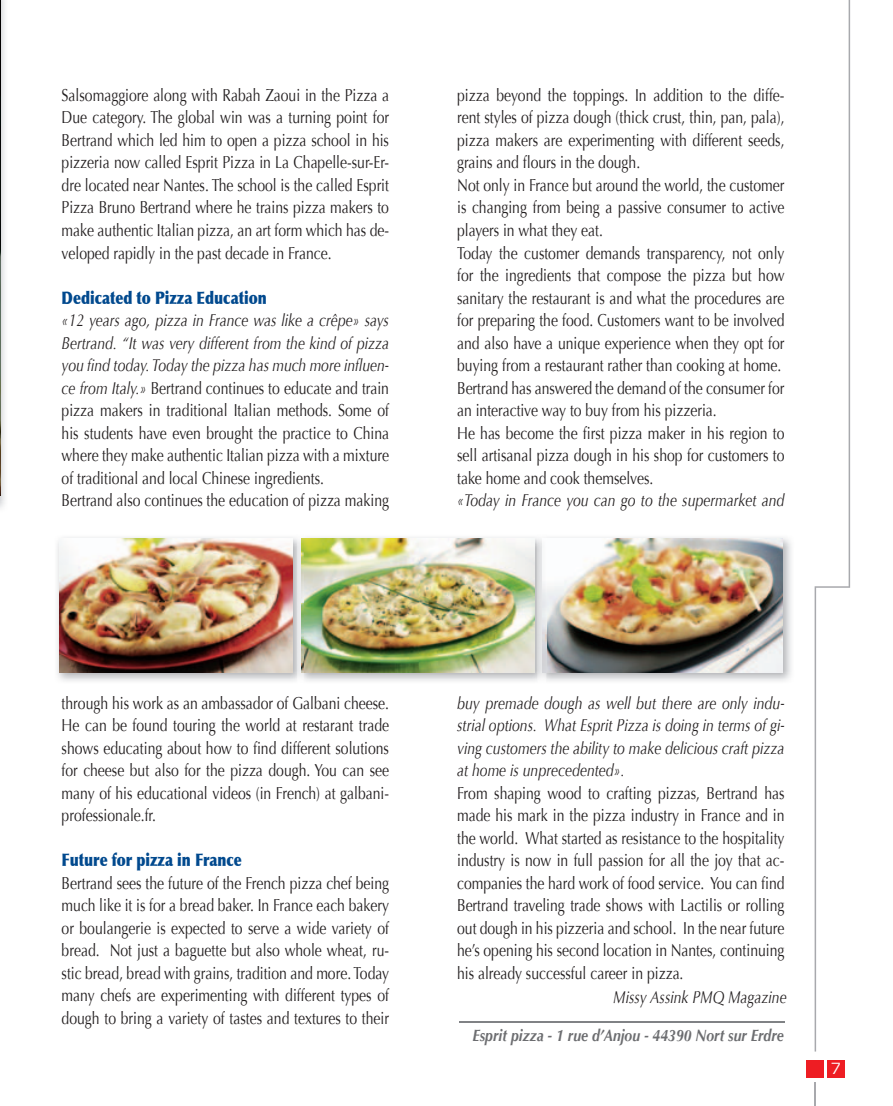
<style>
.page{position:relative;width:893px;height:1106px;background:#fff}
.page>*{position:absolute;margin:0;border:0;box-sizing:border-box;transform-origin:0 0}
.t1{font:17.25px/22.5px "Optima";color:#231f20;text-align:justify;scale:.81 1}
.t2{font:italic 17.25px/22.5px "Optima";color:#231f20;text-align:justify;scale:.81 1}
.t3{font:900 17.25px "Optima";color:#01498e;scale:.81 1}
.t4{font:italic 700 16.5px "Optima";color:#6c6d70;scale:.85 1}
.t5{font:15px "Eurostile";color:#fff}
.s1{font-style:italic}
</style>
<div class="page">
<img style="left:0;top:0;width:5px;height:508px">
<img style="left:0;top:0;width:1px;height:495px">
<div style="left:806px;top:1060px;width:17px;height:17px;background:#ee1d23"></div>
<div style="left:828px;top:1060px;width:17px;height:17px;background:#ee1d23"></div>
<svg style="left:815px;top:1082px;width:1px;height:24px"></svg>
<svg style="left:815px;top:0;width:35px;height:1051px"></svg>
<img style="left:546px;top:537px;width:245px;height:144px">
<img style="left:546px;top:539px;width:237px;height:134px">
<img style="left:304px;top:537px;width:234px;height:144px">
<img style="left:538px;top:538px;width:8px;height:141px">
<img style="left:304px;top:539px;width:231px;height:134px">
<img style="left:57px;top:537px;width:240px;height:144px">
<img style="left:297px;top:538px;width:7px;height:140px">
<img style="left:60px;top:539px;width:233px;height:134px">
<hr style="left:459px;top:1020px;width:325px;height:2px;background:#808285">
<p class="t1" style="left:62px;top:84px;width:406px">Salsomaggiore along with Rabah Zaoui in the Pizza a Due category. The global win was a turning point for Bertrand which led him to open a pizza school in his pizzeria now called Esprit Pizza in La Chapelle-sur-Er&shy;dre located near Nantes. The school is the called Esprit Pizza Bruno Bertrand where he trains pizza makers to make authentic Italian pizza, an art form which has de&shy;veloped rapidly in the past decade in France.</p>
<p class="t3" style="left:62px;top:287px;width:255px">Dedicated to Pizza Education</p>
<p class="t1" style="left:62px;top:309px;width:406px;text-align:left"><span class="s1">«12 years ago, pizza in France was like a crêpe» says Bertrand. “It was very different from the kind of pizza you find today. Today the pizza has much more influen&shy;ce from Italy.»</span> Bertrand continues to educate and train pizza makers in traditional Italian methods. Some of his students have even brought the practice to China where they make authentic Italian pizza with a mixture of traditional and local Chinese ingredients.<br>Bertrand also continues the education of pizza making</p>
<p class="t1" style="left:457px;top:84px;width:406px;text-align:left">pizza beyond the toppings. In addition to the diffe&shy;rent styles of pizza dough (thick crust, thin, pan, pala), pizza makers are experimenting with different seeds, grains and flours in the dough.<br>Not only in France but around the world, the customer is changing from being a passive consumer to active players in what they eat.<br>Today the customer demands transparency, not only for the ingredients that compose the pizza but how sanitary the restaurant is and what the procedures are for preparing the food. Customers want to be involved and also have a unique experience when they opt for buying from a restaurant rather than cooking at home.<br>Bertrand has answered the demand of the consumer for an interactive way to buy from his pizzeria.<br>He has become the first pizza maker in his region to sell artisanal pizza dough in his shop for customers to take home and cook themselves.</p>
<p class="t2" style="left:457px;top:489px;width:406px">«Today in France you can go to the supermarket and</p>
<p class="t1" style="left:62px;top:692px;width:406px">through his work as an ambassador of Galbani cheese.<br>He can be found touring the world at restarant trade shows educating about how to find different solutions for cheese but also for the pizza dough. You can see many of his educational videos (in French) at galbani&shy;professionale.fr.</p>
<p class="t3" style="left:62px;top:849px;width:224px">Future for pizza in France</p>
<p class="t1" style="left:62px;top:872px;width:406px">Bertrand sees the future of the French pizza chef being much like it is for a bread baker. In France each bakery or boulangerie is expected to serve a wide variety of bread. Not just a baguette but also whole wheat, ru&shy;stic bread, bread with grains, tradition and more. Today many chefs are experimenting with different types of dough to bring a variety of tastes and textures to their</p>
<p class="t2" style="left:457px;top:691px;width:406px">buy premade dough as well but there are only indu&shy;strial options. What Esprit Pizza is doing in terms of gi&shy;ving customers the ability to make delicious craft pizza at home is unprecedented».</p>
<p class="t1" style="left:457px;top:782px;width:406px">From shaping wood to crafting pizzas, Bertrand has made his mark in the pizza industry in France and in the world. What started as resistance to the hospitality industry is now in full passion for all the joy that ac&shy;companies the hard work of food service. You can find Bertrand traveling trade shows with Lactilis or rolling out dough in his pizzeria and school. In the near future he’s opening his second location in Nantes, continuing his already successful career in pizza.</p>
<p class="t2" style="left:613px;top:986px;width:216px">Missy Assink PMQ Magazine</p>
<p class="t4" style="left:473px;top:1025px;width:368px">Esprit pizza - 1 rue d’Anjou - 44390 Nort sur Erdre</p>
<p class="t5" style="left:831px;top:1062px;width:12px">7</p>
</div>
